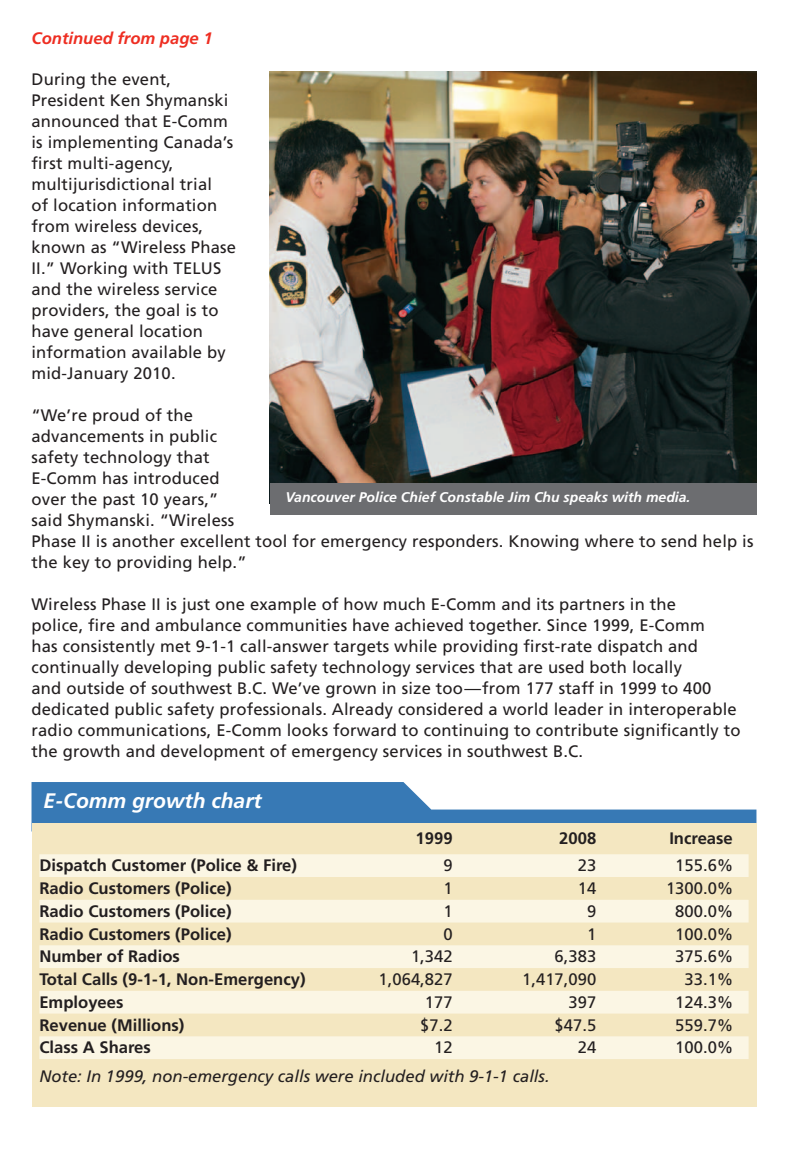
<style>
.page{position:relative;width:788px;height:1166px;background:#fff}
.page>*{position:absolute;margin:0;border:0;box-sizing:border-box;transform-origin:0 0}
.Hed_03{font:italic 700 21px "Frutiger";color:#fff}
.Body_intro{font:16.62px/21px "Frutiger";letter-spacing:.01em;color:#231f20}
.Body_intro-2{font:700 16.62px "Frutiger";color:#231f20}
.Body_intro-3{font:italic 16.62px "Frutiger";color:#231f20}
.Body_follow{font:italic 700 16.62px "Frutiger";color:#ee2e22}
.Body_Bold{font:700 16.62px "Frutiger";color:#231f20}
.caption_cover{font:italic 700 14px "Frutiger";color:#fff}
</style>
<div class="page">
<svg style="left:32px;top:782px;width:724px;height:41px"></svg>
<img style="left:269px;top:72px;width:487px;height:411px">
<div style="left:32px;top:823px;width:724px;height:283px;background:#f4e7c1"></div>
<div style="left:39px;top:854px;width:709px;height:23px;background:#fbf6e4"></div>
<div style="left:39px;top:899px;width:709px;height:23px;background:#fbf6e4"></div>
<div style="left:39px;top:945px;width:709px;height:23px;background:#fbf6e4"></div>
<div style="left:39px;top:990px;width:709px;height:23px;background:#fbf6e4"></div>
<div style="left:39px;top:1036px;width:709px;height:23px;background:#fbf6e4"></div>
<div style="left:269px;top:483px;width:487px;height:31px;background:#6c6d70"></div>
<p class="Body_follow" style="left:32px;top:29px;width:183px">Continued from page 1</p>
<p class="Body_intro" style="left:32px;top:68px;width:206px">During the event,<br>President Ken Shymanski announced that E-Comm is implementing Canada’s first multi-agency, multijurisdictional trial<br>of location information from wireless devices, known as “Wireless Phase<br>II.” Working with TELUS and the wireless service providers, the goal is to have general location information available by mid-January 2010.</p>
<p class="Body_intro" style="left:32px;top:404px;width:723px">“We’re proud of the<br>advancements in public<br>safety technology that<br>E-Comm has introduced<br>over the past 10 years,”<br>said Shymanski. “Wireless<br>Phase II is another excellent tool for emergency responders. Knowing where to send help is the key to providing help.”</p>
<p class="Body_intro" style="left:32px;top:593px;width:710px">Wireless Phase II is just one example of how much E-Comm and its partners in the<br>police, fire and ambulance communities have achieved together. Since 1999, E-Comm<br>has consistently met 9-1-1 call-answer targets while providing first-rate dispatch and continually developing public safety technology services that are used both locally<br>and outside of southwest B.C. We’ve grown in size too—from 177 staff in 1999 to 400 dedicated public safety professionals. Already considered a world leader in interoperable radio communications, E-Comm looks forward to continuing to contribute significantly to the growth and development of emergency services in southwest B.C.</p>
<p class="caption_cover" style="left:285px;top:489px;width:406px">Vancouver Police Chief Constable Jim Chu speaks with media.</p>
<p class="Hed_03" style="left:43px;top:788px;width:220px">E-Comm growth chart</p>
<p class="Body_Bold" style="left:415px;top:829px;width:38px">1999</p>
<p class="Body_Bold" style="left:559px;top:829px;width:38px">2008</p>
<p class="Body_Bold" style="left:669px;top:829px;width:65px">Increase</p>
<p class="Body_intro-2" style="left:39px;top:855px;width:259px">Dispatch Customer (Police &amp; Fire)</p>
<p class="Body_intro" style="left:443px;top:854px;width:11px">9</p>
<p class="Body_intro" style="left:577px;top:854px;width:20px">23</p>
<p class="Body_intro" style="left:675px;top:854px;width:60px">155.6%</p>
<p class="Body_intro-2" style="left:39px;top:878px;width:194px">Radio Customers (Police)</p>
<p class="Body_intro" style="left:443px;top:877px;width:11px">1</p>
<p class="Body_intro" style="left:577px;top:877px;width:20px">14</p>
<p class="Body_intro" style="left:666px;top:877px;width:69px">1300.0%</p>
<p class="Body_intro-2" style="left:39px;top:901px;width:194px">Radio Customers (Police)</p>
<p class="Body_intro" style="left:443px;top:900px;width:11px">1</p>
<p class="Body_intro" style="left:587px;top:900px;width:11px">9</p>
<p class="Body_intro" style="left:675px;top:900px;width:60px">800.0%</p>
<p class="Body_intro-2" style="left:39px;top:924px;width:194px">Radio Customers (Police)</p>
<p class="Body_intro" style="left:443px;top:923px;width:11px">0</p>
<p class="Body_intro" style="left:587px;top:923px;width:11px">1</p>
<p class="Body_intro" style="left:675px;top:923px;width:60px">100.0%</p>
<p class="Body_intro-2" style="left:39px;top:946px;width:142px">Number of Radios</p>
<p class="Body_intro" style="left:411px;top:945px;width:43px">1,342</p>
<p class="Body_intro" style="left:554px;top:945px;width:43px">6,383</p>
<p class="Body_intro" style="left:675px;top:945px;width:60px">375.6%</p>
<p class="Body_intro-2" style="left:39px;top:969px;width:268px">Total Calls (9-1-1, Non-Emergency)</p>
<p class="Body_intro" style="left:378px;top:968px;width:75px">1,064,827</p>
<p class="Body_intro" style="left:522px;top:968px;width:75px">1,417,090</p>
<p class="Body_intro" style="left:684px;top:968px;width:50px">33.1%</p>
<p class="Body_intro-2" style="left:39px;top:992px;width:86px">Employees</p>
<p class="Body_intro" style="left:425px;top:991px;width:29px">177</p>
<p class="Body_intro" style="left:568px;top:991px;width:29px">397</p>
<p class="Body_intro" style="left:675px;top:991px;width:60px">124.3%</p>
<p class="Body_intro-2" style="left:39px;top:1015px;width:147px">Revenue (Millions)</p>
<p class="Body_intro" style="left:420px;top:1014px;width:34px">$7.2</p>
<p class="Body_intro" style="left:554px;top:1014px;width:43px">$47.5</p>
<p class="Body_intro" style="left:675px;top:1014px;width:60px">559.7%</p>
<p class="Body_intro-2" style="left:39px;top:1037px;width:113px">Class A Shares</p>
<p class="Body_intro" style="left:434px;top:1036px;width:20px">12</p>
<p class="Body_intro" style="left:577px;top:1036px;width:20px">24</p>
<p class="Body_intro" style="left:675px;top:1036px;width:60px">100.0%</p>
<p class="Body_intro-3" style="left:39px;top:1066px;width:511px">Note: In 1999, non-emergency calls were included with 9-1-1 calls.</p>
</div>
